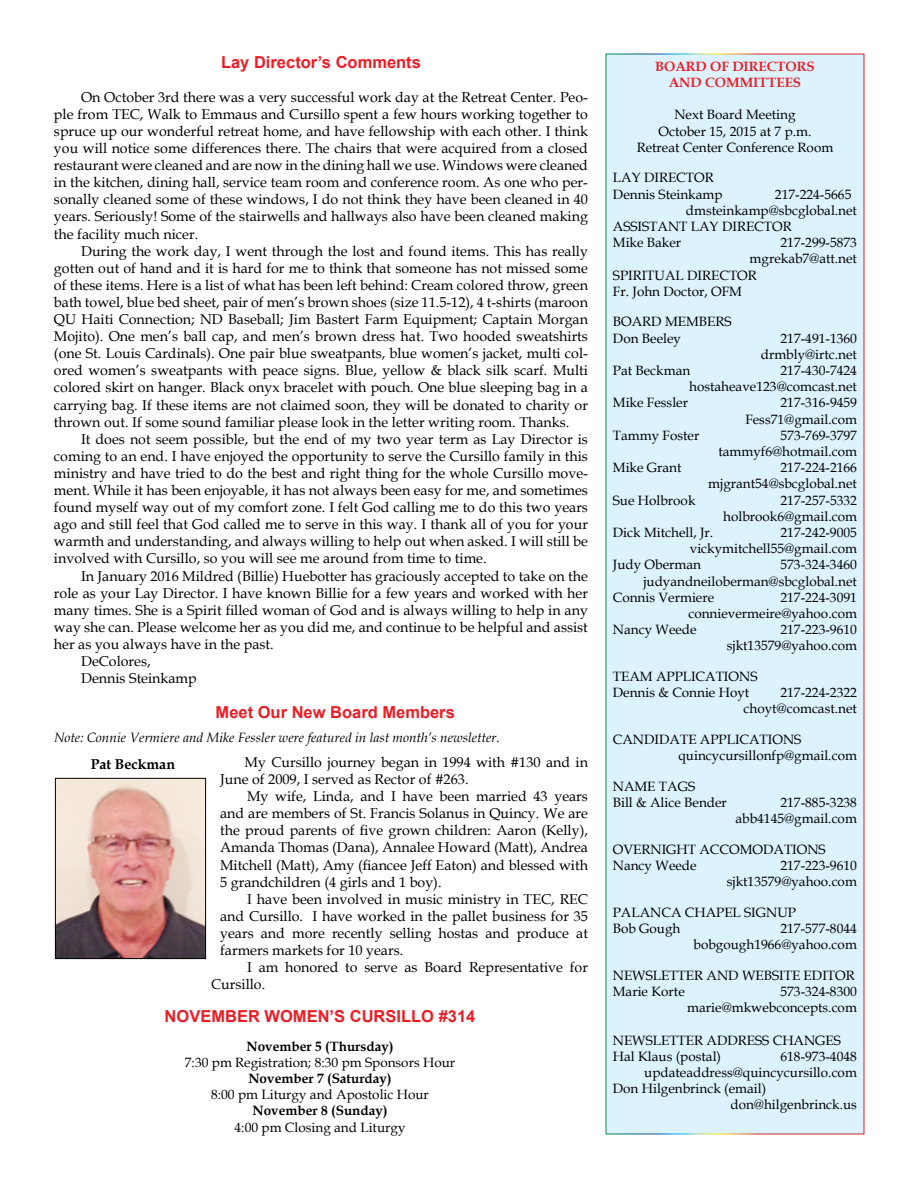
<style>
.page{position:relative;width:918px;height:1188px;background:#fff}
.page>*{position:absolute;margin:0;border:0;box-sizing:border-box;transform-origin:0 0}
.t1{font:700 16.5px "Arial";color:#ed1c24}
.t2{font:14.25px/17.1px "Book Antiqua";color:#000;text-align:justify}
.t3{font:700 14.25px "Book Antiqua";color:#000}
.t4{font:13.5px/16.2px "Book Antiqua";color:#000;text-align:right}
.t5{font:italic 13.5px "Book Antiqua";color:#000}
.t6{font:700 13.5px "Book Antiqua";color:#000}
.t7{font:700 13.5px/16.2px "Book Antiqua";color:#ed1c24;text-align:center}
</style>
<div class="page">
<div style="left:606px;top:54px;width:258px;height:1080px;background:#dcf2fd"></div>
<img style="left:57px;top:780px;width:147px;height:177px">
<div style="left:55px;top:778px;width:151px;height:181px;border:1px solid #000"></div>
<p class="t1" style="left:221px;top:50px;width:201px">Lay Director’s Comments</p>
<p class="t2" style="left:54px;top:88px;width:536px;text-indent:27px">On October 3rd there was a very successful work day at the Retreat Center. Peo&shy;ple from TEC, Walk to Emmaus and Cursillo spent a few hours working together to spruce up our wonderful retreat home, and have fellowship with each other. I think you will notice some differences there. The chairs that were acquired from a closed restaurant were cleaned and are now in the dining hall we use. Windows were cleaned in the kitchen, dining hall, service team room and conference room. As one who per&shy;sonally cleaned some of these windows, I do not think they have been cleaned in 40 years. Seriously! Some of the stairwells and hallways also have been cleaned making the facility much nicer.</p>
<p class="t2" style="left:54px;top:242px;width:536px;text-indent:27px">During the work day, I went through the lost and found items. This has really gotten out of hand and it is hard for me to think that someone has not missed some of these items. Here is a list of what has been left behind: Cream colored throw, green bath towel, blue bed sheet, pair of men’s brown shoes (size 11.5-12), 4 t-shirts (maroon QU Haiti Connection; ND Baseball; Jim Bastert Farm Equipment; Captain Morgan Mojito). One men’s ball cap, and men’s brown dress hat. Two hooded sweatshirts (one St. Louis Cardinals). One pair blue sweatpants, blue women’s jacket, multi col&shy;ored women’s sweatpants with peace signs. Blue, yellow &amp; black silk scarf. Multi colored skirt on hanger. Black onyx bracelet with pouch. One blue sleeping bag in a carrying bag. If these items are not claimed soon, they will be donated to charity or thrown out. If some sound familiar please look in the letter writing room. Thanks.</p>
<p class="t2" style="left:54px;top:430px;width:536px;text-indent:27px">It does not seem possible, but the end of my two year term as Lay Director is coming to an end. I have enjoyed the opportunity to serve the Cursillo family in this ministry and have tried to do the best and right thing for the whole Cursillo move&shy;ment. While it has been enjoyable, it has not always been easy for me, and sometimes found myself way out of my comfort zone. I felt God calling me to do this two years ago and still feel that God called me to serve in this way. I thank all of you for your warmth and understanding, and always willing to help out when asked. I will still be involved with Cursillo, so you will see me around from time to time.</p>
<p class="t2" style="left:81px;top:567px;width:508px">In January 2016 Mildred (Billie) Huebotter has graciously accepted to take on the</p>
<p class="t2" style="left:54px;top:584px;width:535px">role as your Lay Director. I have known Billie for a few years and worked with her</p>
<p class="t2" style="left:54px;top:601px;width:535px">many times. She is a Spirit filled woman of God and is always willing to help in any</p>
<p class="t2" style="left:54px;top:618px;width:535px">way she can. Please welcome her as you did me, and continue to be helpful and assist</p>
<p class="t2" style="left:54px;top:635px;width:221px">her as you always have in the past.</p>
<p class="t2" style="left:81px;top:652px;width:71px">DeColores,</p>
<p class="t2" style="left:81px;top:669px;width:117px">Dennis Steinkamp</p>
<p class="t1" style="left:216px;top:701px;width:241px">Meet Our New Board Members</p>
<p class="t5" style="left:54px;top:728px;width:447px">Note: Connie Vermiere and Mike Fessler were featured in last month’s newsletter.</p>
<p class="t3" style="left:91px;top:754px;width:86px">Pat Beckman</p>
<p class="t2" style="left:220px;top:753px;width:369px;text-indent:24px">My Cursillo journey began in 1994 with #130 and in<br>June of 2009, I served as Rector of #263.</p>
<p class="t2" style="left:220px;top:787px;width:369px;text-indent:27px">My wife, Linda, and I have been married 43 years and are members of St. Francis Solanus in Quincy. We are the proud parents of five grown children: Aaron (Kelly), Amanda Thomas (Dana), Annalee Howard (Matt), Andrea Mitchell (Matt), Amy (fiancee Jeff Eaton) and blessed with 5 grandchildren (4 girls and 1 boy).</p>
<p class="t2" style="left:220px;top:890px;width:369px;text-indent:27px">I have been involved in music ministry in TEC, REC and Cursillo. I have worked in the pallet business for 35 years and more recently selling hostas and produce at farmers markets for 10 years.</p>
<p class="t2" style="left:211px;top:958px;width:378px;text-indent:36px">I am honored to serve as Board Representative for<br>Cursillo.</p>
<p class="t1" style="left:165px;top:1005px;width:312px">NOVEMBER WOMEN’S CURSILLO #314</p>
<p class="t6" style="left:247px;top:1037px;width:149px">November 5 (Thursday)</p>
<p class="t4" style="left:185px;top:1054px;width:272px">7:30 pm Registration; 8:30 pm Sponsors Hour</p>
<p class="t6" style="left:248px;top:1069px;width:145px">November 7 (Saturday)</p>
<p class="t4" style="left:211px;top:1086px;width:219px">8:00 pm Liturgy and Apostolic Hour</p>
<p class="t6" style="left:253px;top:1102px;width:136px">November 8 (Sunday)</p>
<p class="t4" style="left:235px;top:1119px;width:172px">4:00 pm Closing and Liturgy</p>
<p class="t7" style="left:655px;top:58px;width:161px">BOARD OF DIRECTORS<br>AND COMMITTEES</p>
<p class="t4" style="left:637px;top:106px;width:198px;text-align:center">Next Board Meeting<br>October 15, 2015 at 7 p.m.<br>Retreat Center Conference Room</p>
<p class="t4" style="left:613px;top:169px;width:111px;text-align:left">LAY DIRECTOR<br>Dennis Steinkamp</p>
<p class="t4" style="left:775px;top:186px;width:78px">217-224-5665</p>
<p class="t4" style="left:686px;top:202px;width:173px">dmsteinkamp@sbcglobal.net</p>
<p class="t4" style="left:613px;top:218px;width:180px">ASSISTANT LAY DIRECTOR</p>
<p class="t4" style="left:613px;top:234px;width:70px">Mike Baker</p>
<p class="t4" style="left:781px;top:234px;width:78px">217-299-5873</p>
<p class="t4" style="left:750px;top:250px;width:109px">mgrekab7@att.net</p>
<p class="t4" style="left:613px;top:267px;width:146px">SPIRITUAL DIRECTOR</p>
<p class="t4" style="left:613px;top:283px;width:131px">Fr. John Doctor, OFM</p>
<p class="t4" style="left:613px;top:313px;width:120px;text-align:left">BOARD MEMBERS<br>Don Beeley</p>
<p class="t4" style="left:761px;top:330px;width:98px">217-491-1360 drmbly@irtc.net</p>
<p class="t4" style="left:613px;top:362px;width:79px">Pat Beckman</p>
<p class="t4" style="left:689px;top:362px;width:169px">217-430-7424 hostaheave123@comcast.net</p>
<p class="t4" style="left:613px;top:394px;width:77px">Mike Fessler</p>
<p class="t4" style="left:745px;top:394px;width:113px">217-316-9459<br>Fess71@gmail.com</p>
<p class="t4" style="left:613px;top:427px;width:88px">Tammy Foster</p>
<p class="t4" style="left:718px;top:427px;width:140px">573-769-3797 tammyf6@hotmail.com</p>
<p class="t4" style="left:613px;top:459px;width:70px">Mike Grant</p>
<p class="t4" style="left:708px;top:459px;width:150px">217-224-2166 mjgrant54@sbcglobal.net</p>
<p class="t4" style="left:613px;top:492px;width:84px">Sue Holbrook</p>
<p class="t4" style="left:723px;top:492px;width:135px">217-257-5332 holbrook6@gmail.com</p>
<p class="t4" style="left:613px;top:524px;width:102px">Dick Mitchell, Jr.</p>
<p class="t4" style="left:781px;top:524px;width:78px">217-242-9005</p>
<p class="t4" style="left:690px;top:540px;width:169px">vickymitchell55@gmail.com</p>
<p class="t4" style="left:613px;top:556px;width:90px">Judy Oberman</p>
<p class="t4" style="left:780px;top:556px;width:78px">573-324-3460</p>
<p class="t4" style="left:643px;top:573px;width:215px">judyandneiloberman@sbcglobal.net</p>
<p class="t4" style="left:613px;top:589px;width:103px">Connis Vermiere</p>
<p class="t4" style="left:780px;top:589px;width:78px">217-224-3091</p>
<p class="t4" style="left:688px;top:605px;width:170px">connievermeire@yahoo.com</p>
<p class="t4" style="left:613px;top:621px;width:85px">Nancy Weede</p>
<p class="t4" style="left:727px;top:621px;width:132px">217-223-9610 sjkt13579@yahoo.com</p>
<p class="t4" style="left:613px;top:668px;width:146px;text-align:left">TEAM APPLICATIONS<br>Dennis &amp; Connie Hoyt</p>
<p class="t4" style="left:744px;top:684px;width:115px">217-224-2322 choyt@comcast.net</p>
<p class="t4" style="left:678px;top:731px;width:180px;text-align:left;text-indent:-66px">CANDIDATE APPLICATIONS quincycursillonfp@gmail.com</p>
<p class="t4" style="left:613px;top:778px;width:116px;text-align:left">NAME TAGS<br>Bill &amp; Alice Bender</p>
<p class="t4" style="left:735px;top:794px;width:123px">217-885-3238 abb4145@gmail.com</p>
<p class="t4" style="left:613px;top:841px;width:214px;text-align:left">OVERNIGHT ACCOMODATIONS<br>Nancy Weede</p>
<p class="t4" style="left:727px;top:857px;width:132px">217-223-9610 sjkt13579@yahoo.com</p>
<p class="t4" style="left:613px;top:904px;width:185px;text-align:left">PALANCA CHAPEL SIGNUP<br>Bob Gough</p>
<p class="t4" style="left:694px;top:920px;width:165px">217-577-8044 bobgough1966@yahoo.com</p>
<p class="t4" style="left:613px;top:967px;width:243px;text-align:left">NEWSLETTER AND WEBSITE EDITOR<br>Marie Korte</p>
<p class="t4" style="left:687px;top:983px;width:171px">573-324-8300 marie@mkwebconcepts.com</p>
<p class="t4" style="left:613px;top:1032px;width:230px;text-align:left">NEWSLETTER ADDRESS CHANGES<br>Hal Klaus (postal)</p>
<p class="t4" style="left:780px;top:1048px;width:78px">618-973-4048</p>
<p class="t4" style="left:644px;top:1064px;width:214px">updateaddress@quincycursillo.com</p>
<p class="t4" style="left:613px;top:1080px;width:155px">Don Hilgenbrinck (email)</p>
<p class="t4" style="left:731px;top:1096px;width:128px">don@hilgenbrinck.us</p>
</div>
